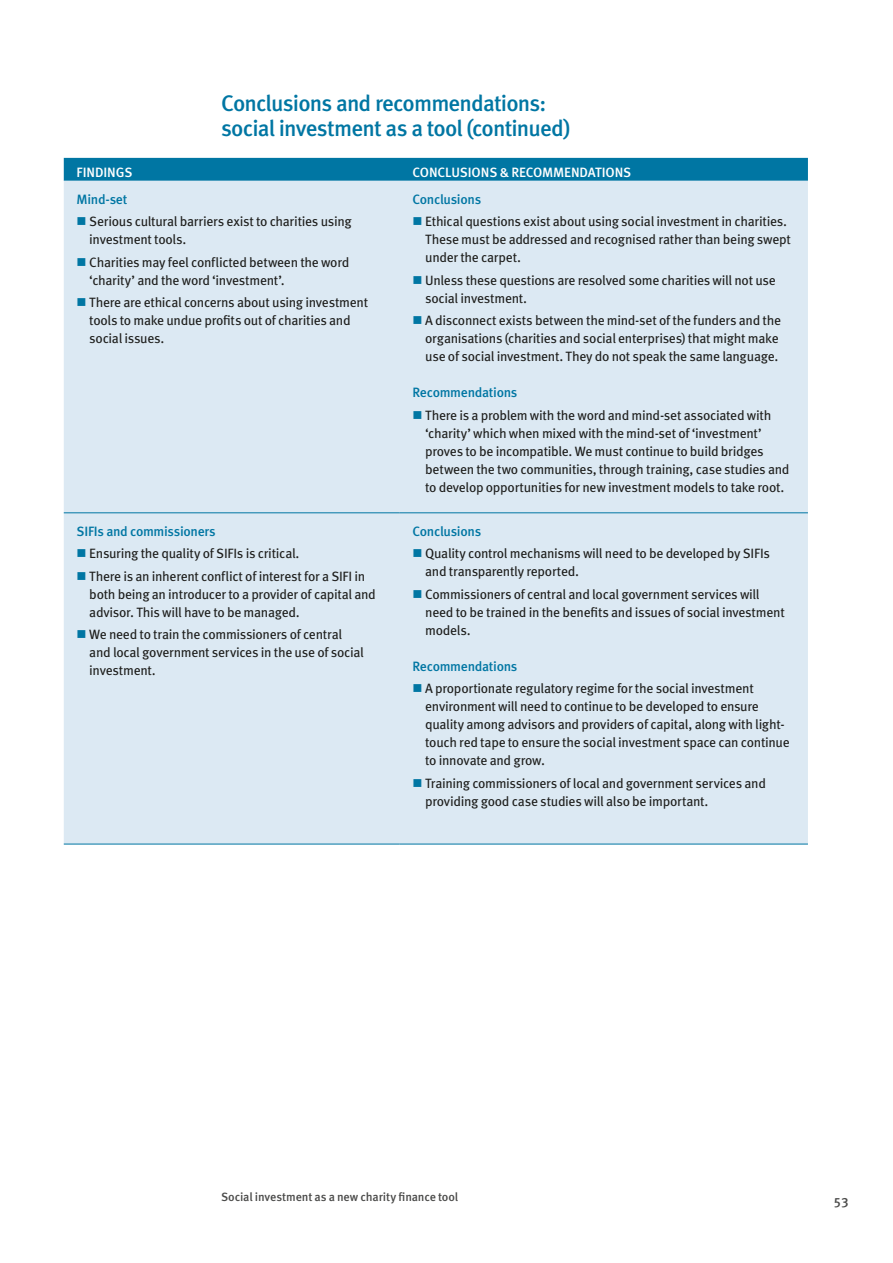
<style>
.page{position:relative;width:893px;height:1263px;background:#fff}
.page>*{position:absolute;margin:0;border:0;box-sizing:border-box;transform-origin:0 0}
.t1{font:500 22.5px/25.5px "Meta OT";letter-spacing:-.04em;color:#0076a3}
.t2{font:13.5px/18px "Meta OT";letter-spacing:-.025em;color:#1d1d1b}
.t3{font:500 13.5px "Meta OT";letter-spacing:-.025em;color:#0076a3}
.t4{font:500 13.5px "Meta OT";letter-spacing:-.005em;color:#fff}
.t5{font:500 13.5px "Meta OT";color:#4b4b4a}
.t6{font:500 12px "Meta OT";letter-spacing:-.015em;color:#4b4b4a}
</style>
<div class="page">
<div style="left:64px;top:158px;width:744px;height:23px;background:#0076a3"></div>
<div style="left:64px;top:181px;width:744px;height:663px;background:#dce9f3"></div>
<hr style="left:64px;top:513px;width:336px;height:1px;background:#0076a3">
<hr style="left:400px;top:513px;width:408px;height:1px;background:#0076a3">
<hr style="left:64px;top:844px;width:336px;height:1px;background:#0076a3">
<hr style="left:400px;top:844px;width:408px;height:1px;background:#0076a3">
<svg style="left:78px;top:217px;width:7px;height:8px"></svg>
<svg style="left:78px;top:258px;width:7px;height:8px"></svg>
<svg style="left:78px;top:298px;width:7px;height:8px"></svg>
<svg style="left:414px;top:217px;width:7px;height:8px"></svg>
<svg style="left:414px;top:276px;width:7px;height:8px"></svg>
<svg style="left:414px;top:316px;width:7px;height:8px"></svg>
<svg style="left:414px;top:411px;width:7px;height:8px"></svg>
<svg style="left:78px;top:549px;width:7px;height:8px"></svg>
<svg style="left:78px;top:572px;width:7px;height:8px"></svg>
<svg style="left:78px;top:630px;width:7px;height:8px"></svg>
<svg style="left:414px;top:549px;width:7px;height:8px"></svg>
<svg style="left:414px;top:590px;width:7px;height:8px"></svg>
<svg style="left:414px;top:684px;width:7px;height:8px"></svg>
<svg style="left:414px;top:779px;width:7px;height:8px"></svg>
<h1 class="t1" style="left:221px;top:90px;width:351px">Conclusions and recommendations: social investment as a tool (continued)</h1>
<p class="t4" style="left:77px;top:163px;width:57px">FINDINGS</p>
<p class="t4" style="left:413px;top:163px;width:220px">CONCLUSIONS &amp; RECOMMENDATIONS</p>
<p class="t3" style="left:77px;top:190px;width:52px">Mind-set</p>
<p class="t2" style="left:89px;top:212px;width:264px">Serious cultural barriers exist to charities using investment tools.</p>
<p class="t2" style="left:89px;top:253px;width:262px">Charities may feel conflicted between the word ‘charity’ and the word ‘investment’.</p>
<p class="t2" style="left:89px;top:293px;width:280px">There are ethical concerns about using investment tools to make undue profits out of charities and social issues.</p>
<p class="t3" style="left:412px;top:190px;width:70px">Conclusions</p>
<p class="t2" style="left:425px;top:212px;width:367px">Ethical questions exist about using social investment in charities.<br>These must be addressed and recognised rather than being swept under the carpet.</p>
<p class="t2" style="left:425px;top:271px;width:352px">Unless these questions are resolved some charities will not use social investment.</p>
<p class="t2" style="left:425px;top:311px;width:357px">A disconnect exists between the mind-set of the funders and the organisations (charities and social enterprises) that might make use of social investment. They do not speak the same language.</p>
<p class="t3" style="left:412px;top:384px;width:107px">Recommendations</p>
<p class="t2" style="left:425px;top:406px;width:366px">There is a problem with the word and mind-set associated with ‘charity’ which when mixed with the mind-set of ‘investment’ proves to be incompatible. We must continue to build bridges between the two communities, through training, case studies and to develop opportunities for new investment models to take root.</p>
<p class="t3" style="left:77px;top:523px;width:141px">SIFIs and commissioners</p>
<p class="t2" style="left:89px;top:542px;width:278px;line-height:22.5px">Ensuring the quality of SIFIs is critical.<br>There is an inherent conflict of interest for a SIFI in</p>
<p class="t2" style="left:89px;top:585px;width:288px">both being an introducer to a provider of capital and advisor. This will have to be managed.</p>
<p class="t2" style="left:89px;top:626px;width:276px">We need to train the commissioners of central and local government services in the use of social investment.</p>
<p class="t3" style="left:412px;top:523px;width:70px">Conclusions</p>
<p class="t2" style="left:425px;top:545px;width:346px">Quality control mechanisms will need to be developed by SIFIs and transparently reported.</p>
<p class="t2" style="left:425px;top:585px;width:361px">Commissioners of central and local government services will need to be trained in the benefits and issues of social investment models.</p>
<p class="t3" style="left:412px;top:658px;width:107px">Recommendations</p>
<p class="t2" style="left:425px;top:680px;width:366px">A proportionate regulatory regime for the social investment environment will need to continue to be developed to ensure quality among advisors and providers of capital, along with light&shy;touch red tape to ensure the social investment space can continue to innovate and grow.</p>
<p class="t2" style="left:425px;top:774px;width:342px">Training commissioners of local and government services and providing good case studies will also be important.</p>
<p class="t6" style="left:221px;top:1189px;width:239px">Social investment as a new charity finance tool</p>
<p class="t5" style="left:834px;top:1193px;width:17px">53</p>
</div>
